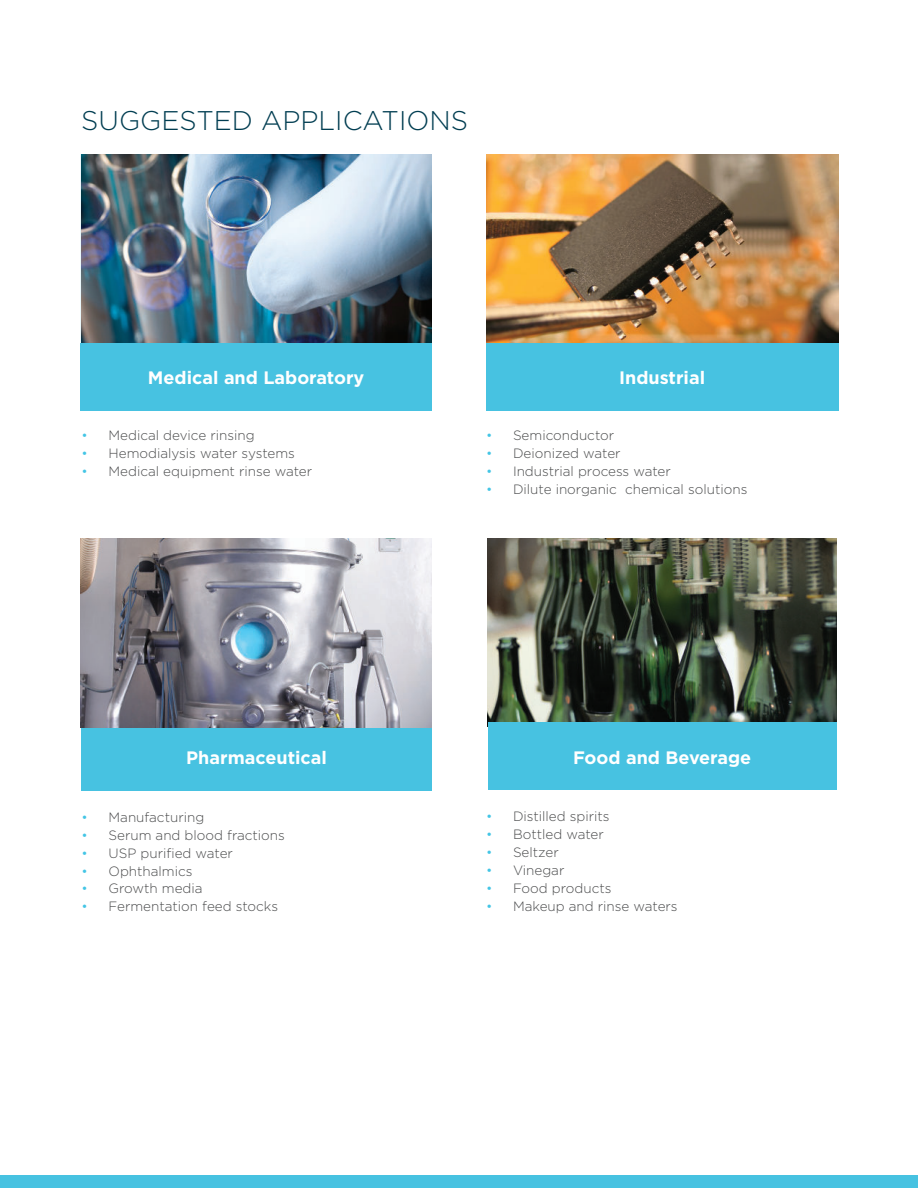
<style>
.page{position:relative;width:918px;height:1188px;background:#fff}
.page>*{position:absolute;margin:0;border:0;box-sizing:border-box;transform-origin:0 0}
.t1{font:300 27px "Gotham";color:#013d51}
.t2{font:700 18px "Gotham";color:#fff}
.t3{font:300 13.5px "Gotham";color:#4b4c4d}
.s1{color:#43c5e5}
</style>
<div class="page">
<div style="left:0;top:1175px;width:918px;height:13px;background:#47c2e1"></div>
<img style="left:81px;top:154px;width:351px;height:189px">
<div style="left:80px;top:343px;width:352px;height:68px;background:#47c2e1"></div>
<img style="left:486px;top:154px;width:352px;height:189px">
<div style="left:486px;top:343px;width:352px;height:68px;background:#47c2e1"></div>
<div style="left:81px;top:723px;width:351px;height:68px;background:#47c2e1"></div>
<img style="left:80px;top:539px;width:351px;height:189px">
<img style="left:488px;top:539px;width:349px;height:184px">
<div style="left:488px;top:723px;width:349px;height:67px;background:#47c2e1"></div>
<h1 class="t1" style="left:81px;top:108px;width:388px">SUGGESTED APPLICATIONS</h1>
<h2 class="t2" style="left:148px;top:370px;width:218px">Medical and Laboratory</h2>
<h2 class="t2" style="left:619px;top:370px;width:88px">Industrial</h2>
<p class="t3" style="left:82px;top:429px;width:175px"><span class="s1">•</span> Medical device rinsing</p>
<p class="t3" style="left:82px;top:447px;width:215px"><span class="s1">•</span> Hemodialysis water systems</p>
<p class="t3" style="left:82px;top:465px;width:232px"><span class="s1">•</span> Medical equipment rinse water</p>
<p class="t3" style="left:486px;top:429px;width:130px"><span class="s1">•</span> Semiconductor</p>
<p class="t3" style="left:486px;top:447px;width:136px"><span class="s1">•</span> Deionized water</p>
<p class="t3" style="left:486px;top:465px;width:186px"><span class="s1">•</span> Industrial process water</p>
<p class="t3" style="left:486px;top:483px;width:263px"><span class="s1">•</span> Dilute inorganic chemical solutions</p>
<h2 class="t2" style="left:186px;top:750px;width:142px">Pharmaceutical</h2>
<h2 class="t2" style="left:573px;top:749px;width:180px">Food and Beverage</h2>
<p class="t3" style="left:82px;top:811px;width:124px"><span class="s1">•</span> Manufacturing</p>
<p class="t3" style="left:82px;top:829px;width:205px"><span class="s1">•</span> Serum and blood fractions</p>
<p class="t3" style="left:82px;top:847px;width:153px"><span class="s1">•</span> USP purified water</p>
<p class="t3" style="left:82px;top:865px;width:113px"><span class="s1">•</span> Ophthalmics</p>
<p class="t3" style="left:82px;top:883px;width:123px"><span class="s1">•</span> Growth media</p>
<p class="t3" style="left:82px;top:901px;width:198px"><span class="s1">•</span> Fermentation feed stocks</p>
<p class="t3" style="left:486px;top:811px;width:125px"><span class="s1">•</span> Distilled spirits</p>
<p class="t3" style="left:486px;top:829px;width:119px"><span class="s1">•</span> Bottled water</p>
<p class="t3" style="left:486px;top:847px;width:74px"><span class="s1">•</span> Seltzer</p>
<p class="t3" style="left:486px;top:865px;width:80px"><span class="s1">•</span> Vinegar</p>
<p class="t3" style="left:486px;top:883px;width:127px"><span class="s1">•</span> Food products</p>
<p class="t3" style="left:486px;top:901px;width:193px"><span class="s1">•</span> Makeup and rinse waters</p>
</div>
